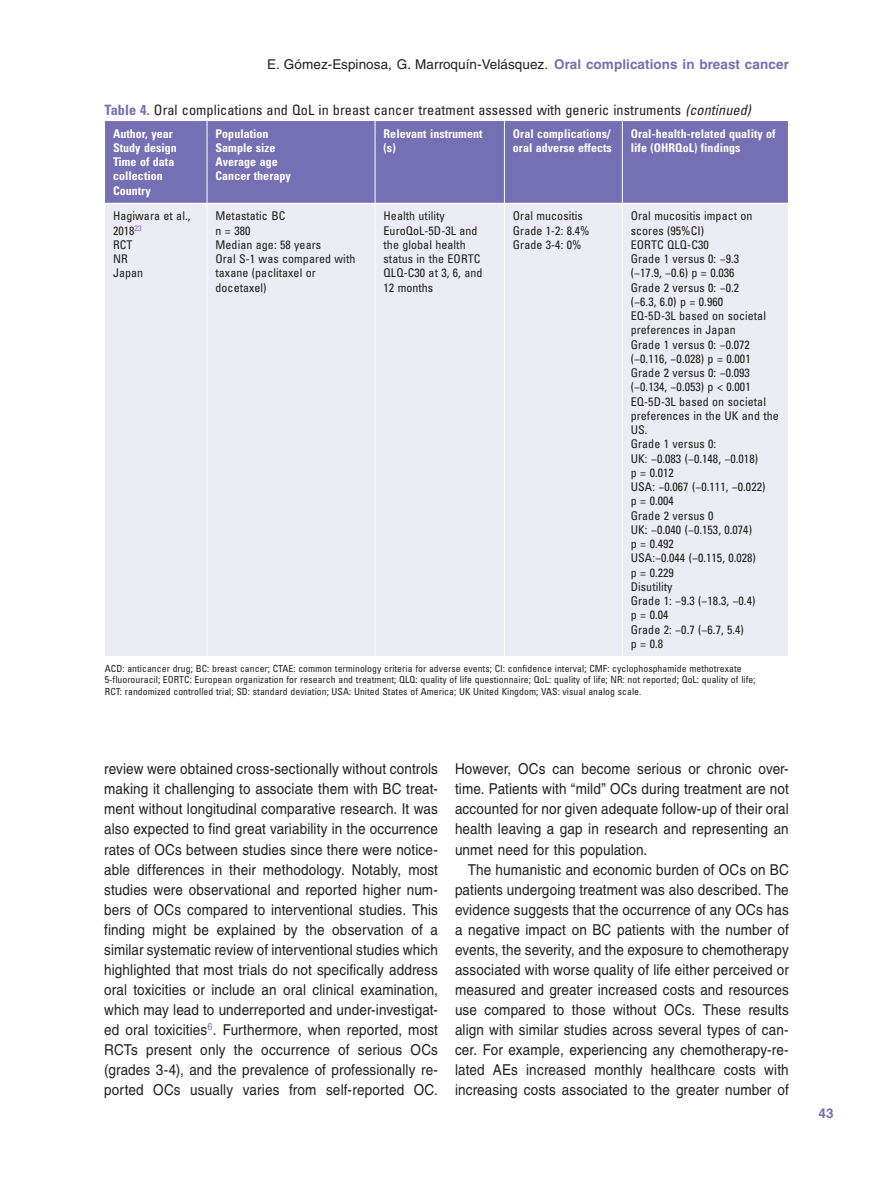
<style>
.page{position:relative;width:893px;height:1191px;background:#fff}
.page>*{position:absolute;margin:0;border:0;box-sizing:border-box;transform-origin:0 0}
.t1{font:15px/20.1px "Helvetica LT Std";letter-spacing:.01em;color:#231f20;text-align:justify;scale:.9 1}
.t2{font:condensed 14.25px "Univers LT Std";letter-spacing:.005em;color:#231f20}
.t3{font:13.5px "Helvetica LT Std";letter-spacing:.005em;color:#231f20}
.t4{font:700 13.5px "Helvetica LT Std";color:#756fb3}
.t5{font:condensed 12px/14.2px "Univers LT Std";letter-spacing:.005em;color:#231f20}
.t6{font:700 condensed 12px/14.2px "Univers LT Std";letter-spacing:.005em;color:#fff}
.t7{font:condensed 9.75px/11.2px "Univers LT Std";letter-spacing:.005em;color:#231f20}
.s1{font-weight:700;color:#756fb3}
.s2{font-style:italic}
</style>
<div class="page">
<div style="left:105px;top:121px;width:683px;height:82px;background:#756fb3"></div>
<div style="left:105px;top:204px;width:683px;height:452px;background:#ececf5"></div>
<hr style="left:207px;top:121px;width:1px;height:82px;background:#fff">
<hr style="left:375px;top:121px;width:1px;height:82px;background:#fff">
<hr style="left:504px;top:121px;width:1px;height:82px;background:#fff">
<hr style="left:622px;top:121px;width:1px;height:82px;background:#fff">
<hr style="left:207px;top:204px;width:1px;height:452px;background:#fff">
<hr style="left:375px;top:204px;width:1px;height:452px;background:#fff">
<hr style="left:504px;top:204px;width:1px;height:452px;background:#fff">
<hr style="left:622px;top:204px;width:1px;height:452px;background:#fff">
<p class="t3" style="left:267px;top:57px;width:523px">E. Gómez-Espinosa, G. Marroquín-Velásquez. <span class="s1">Oral complications in breast cancer</span></p>
<p class="t2" style="left:105px;top:100px;width:648px"><span class="s1">Table 4.</span> Oral complications and QoL in breast cancer treatment assessed with generic instruments <span class="s2">(continued)</span></p>
<p class="t6" style="left:113px;top:126px;width:65px">Author, year<br>Study design<br>Time of data collection<br>Country</p>
<p class="t6" style="left:216px;top:126px;width:77px">Population<br>Sample size<br>Average age<br>Cancer therapy</p>
<p class="t6" style="left:384px;top:126px;width:100px">Relevant instrument (s)</p>
<p class="t6" style="left:513px;top:126px;width:100px">Oral complications/ oral adverse effects</p>
<p class="t6" style="left:631px;top:126px;width:146px">Oral‑health‑related quality of life (OHRQoL) findings</p>
<p class="t5" style="left:113px;top:209px;width:79px">Hagiwara et al.,<br>2018<sup>23<br></sup>RCT<br>NR<br>Japan</p>
<p class="t5" style="left:216px;top:209px;width:141px">Metastatic BC<br>n = 380<br>Median age: 58 years<br>Oral S‑1 was compared with taxane (paclitaxel or docetaxel)</p>
<p class="t5" style="left:384px;top:209px;width:100px">Health utility<br>EuroQoL‑5D‑3L and the global health status in the EORTC<br>QLQ‑C30 at 3, 6, and<br>12 months</p>
<p class="t5" style="left:513px;top:209px;width:78px">Oral mucositis<br>Grade 1‑2: 8.4%<br>Grade 3‑4: 0%</p>
<p class="t5" style="left:631px;top:209px;width:150px">Oral mucositis impact on scores (95%CI)<br>EORTC QLQ‑C30<br>Grade 1 versus 0: −9.3<br>(−17.9, −0.6) p = 0.036<br>Grade 2 versus 0: −0.2<br>(−6.3, 6.0) p = 0.960<br>EQ‑5D‑3L based on societal preferences in Japan<br>Grade 1 versus 0: −0.072 (−0.116, −0.028) p = 0.001<br>Grade 2 versus 0: −0.093 (−0.134, −0.053) p &lt; 0.001<br>EQ‑5D‑3L based on societal preferences in the UK and the<br>US.<br>Grade 1 versus 0:<br>UK: −0.083 (−0.148, −0.018)<br>p = 0.012<br>USA: −0.067 (−0.111, −0.022)<br>p = 0.004<br>Grade 2 versus 0<br>UK: −0.040 (−0.153, 0.074)<br>p = 0.492<br>USA:−0.044 (−0.115, 0.028)<br>p = 0.229<br>Disutility<br>Grade 1: −9.3 (−18.3, −0.4)<br>p = 0.04<br>Grade 2: −0.7 (−6.7, 5.4)<br>p = 0.8</p>
<p class="t7" style="left:105px;top:663px;width:652px">ACD: anticancer drug; BC: breast cancer; CTAE: common terminology criteria for adverse events; CI: confidence interval; CMF: cyclophosphamide methotrexate<br>5‑fluorouracil; EORTC: European organization for research and treatment; QLQ: quality of life questionnaire; QoL: quality of life; NR: not reported; QoL: quality of life;<br>RCT: randomized controlled trial; SD: standard deviation; USA: United States of America; UK United Kingdom; VAS: visual analog scale.</p>
<p class="t1" style="left:104px;top:759px;width:372px">review were obtained cross-sectionally without controls making it challenging to associate them with BC treat&shy;ment without longitudinal comparative research. It was also expected to find great variability in the occurrence rates of OCs between studies since there were notice&shy;able differences in their methodology. Notably, most studies were observational and reported higher num&shy;bers of OCs compared to interventional studies. This finding might be explained by the observation of a similar systematic review of interventional studies which highlighted that most trials do not specifically address oral toxicities or include an oral clinical examination, which may lead to underreported and under-investigat&shy;ed oral toxicities<sup>6</sup>. Furthermore, when reported, most RCTs present only the occurrence of serious OCs (grades 3-4), and the prevalence of professionally re&shy;ported OCs usually varies from self-reported OC.</p>
<p class="t1" style="left:455px;top:759px;width:372px">However, OCs can become serious or chronic over&shy;time. Patients with “mild” OCs during treatment are not accounted for nor given adequate follow-up of their oral health leaving a gap in research and representing an unmet need for this population.</p>
<p class="t1" style="left:455px;top:859px;width:372px;text-indent:13px">The humanistic and economic burden of OCs on BC patients undergoing treatment was also described. The evidence suggests that the occurrence of any OCs has a negative impact on BC patients with the number of events, the severity, and the exposure to chemotherapy associated with worse quality of life either perceived or measured and greater increased costs and resources use compared to those without OCs. These results align with similar studies across several types of can&shy;cer. For example, experiencing any chemotherapy-re&shy;lated AEs increased monthly healthcare costs with increasing costs associated to the greater number of</p>
<p class="t4" style="left:819px;top:1104px;width:17px">43</p>
</div>
